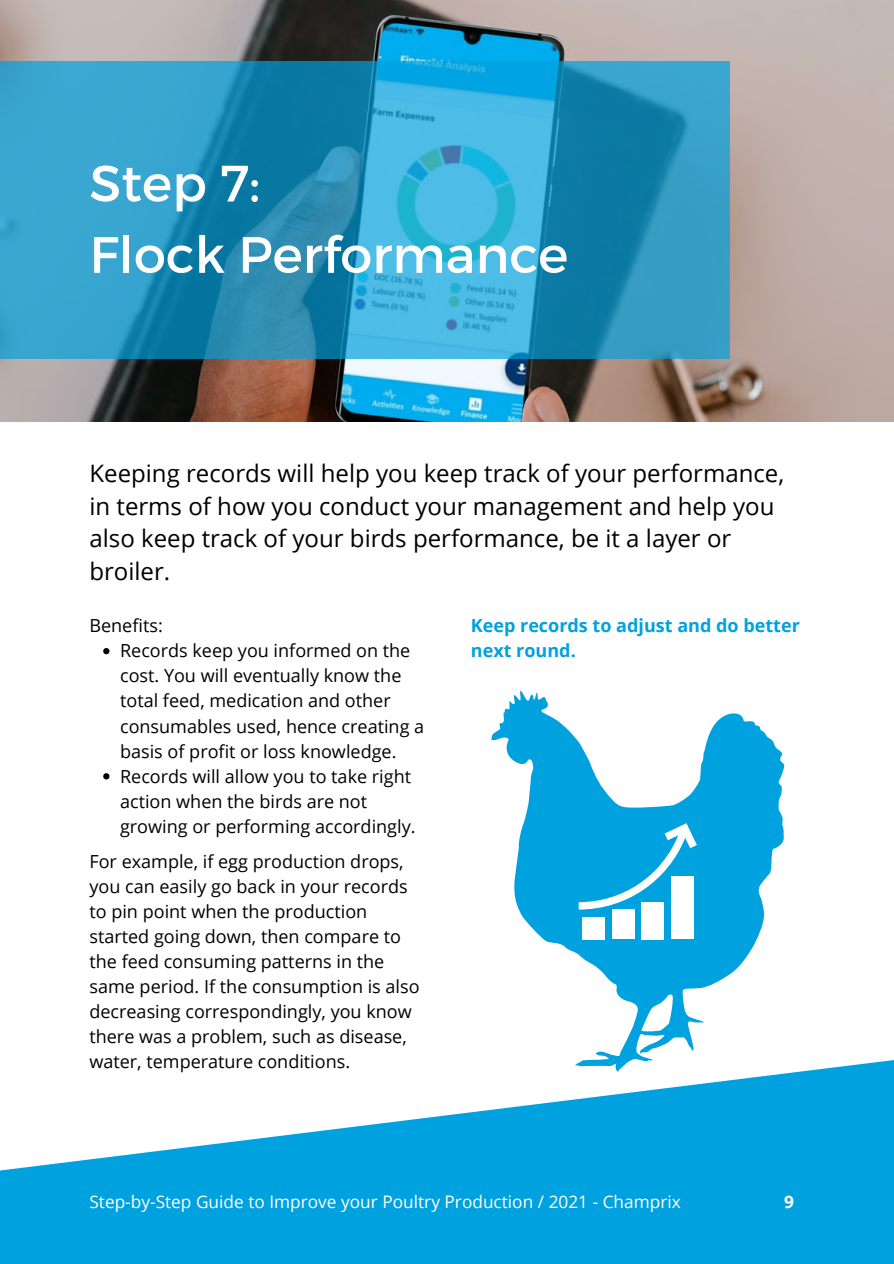
<style>
.page{position:relative;width:894px;height:1264px;background:#fff}
.page>*{position:absolute;margin:0;border:0;box-sizing:border-box;transform-origin:0 0}
.t1{font:51px/71.2px "Montserrat";color:#fff}
.t2{font:24px/32.7px "Open Sans";color:#000}
.t3{font:18px/25px "Open Sans";color:#000}
.t4{font:700 18px/24.8px "Open Sans";color:#00a1df}
.t5{font:17.25px "Open Sans";color:#fff}
.t6{font:700 17.25px "Open Sans";color:#fff}
</style>
<div class="page">
<svg style="left:0;top:1060px;width:893px;height:203px;fill:#00a1df"></svg>
<img style="left:0;top:0;width:893px;height:421px">
<svg style="left:0;top:62px;width:728px;height:297px;background:#2b9ac3"></svg>
<svg style="left:491px;top:690px;width:293px;height:382px"></svg>
<svg style="left:578px;top:823px;width:118px;height:86px;background:#23aee3"></svg>
<div style="left:582px;top:917px;width:22px;height:22px;background:#fff"></div>
<div style="left:612px;top:909px;width:22px;height:30px;background:#fff"></div>
<div style="left:641px;top:902px;width:22px;height:37px;background:#fff"></div>
<div style="left:671px;top:876px;width:22px;height:63px;background:#fff"></div>
<svg style="left:103px;top:648px;width:6px;height:6px"></svg>
<svg style="left:103px;top:773px;width:6px;height:6px"></svg>
<h1 class="t1" style="left:89px;top:145px;width:480px">Step 7:<br>Flock Performance</h1>
<h2 class="t2" style="left:89px;top:456px;width:696px">Keeping records will help you keep track of your performance, in terms of how you conduct your management and help you also keep track of your birds performance, be it a layer or broiler.</h2>
<p class="t3" style="left:89px;top:613px;width:75px">Benefits:</p>
<p class="t3" style="left:120px;top:638px;width:305px">Records keep you informed on the cost. You will eventually know the total feed, medication and other consumables used, hence creating a basis of profit or loss knowledge.<br>Records will allow you to take right action when the birds are not growing or performing accordingly.</p>
<p class="t3" style="left:89px;top:848px;width:331px">For example, if egg production drops, you can easily go back in your records to pin point when the production started going down, then compare to the feed consuming patterns in the same period. If the consumption is also decreasing correspondingly, you know there was a problem, such as disease, water, temperature conditions.</p>
<p class="t4" style="left:470px;top:612px;width:330px">Keep records to adjust and do better next round.</p>
<p class="t5" style="left:89px;top:1189px;width:592px">Step-by-Step Guide to Improve your Poultry Production / 2021 - Champrix</p>
<p class="t6" style="left:783px;top:1189px;width:11px">9</p>
</div>
